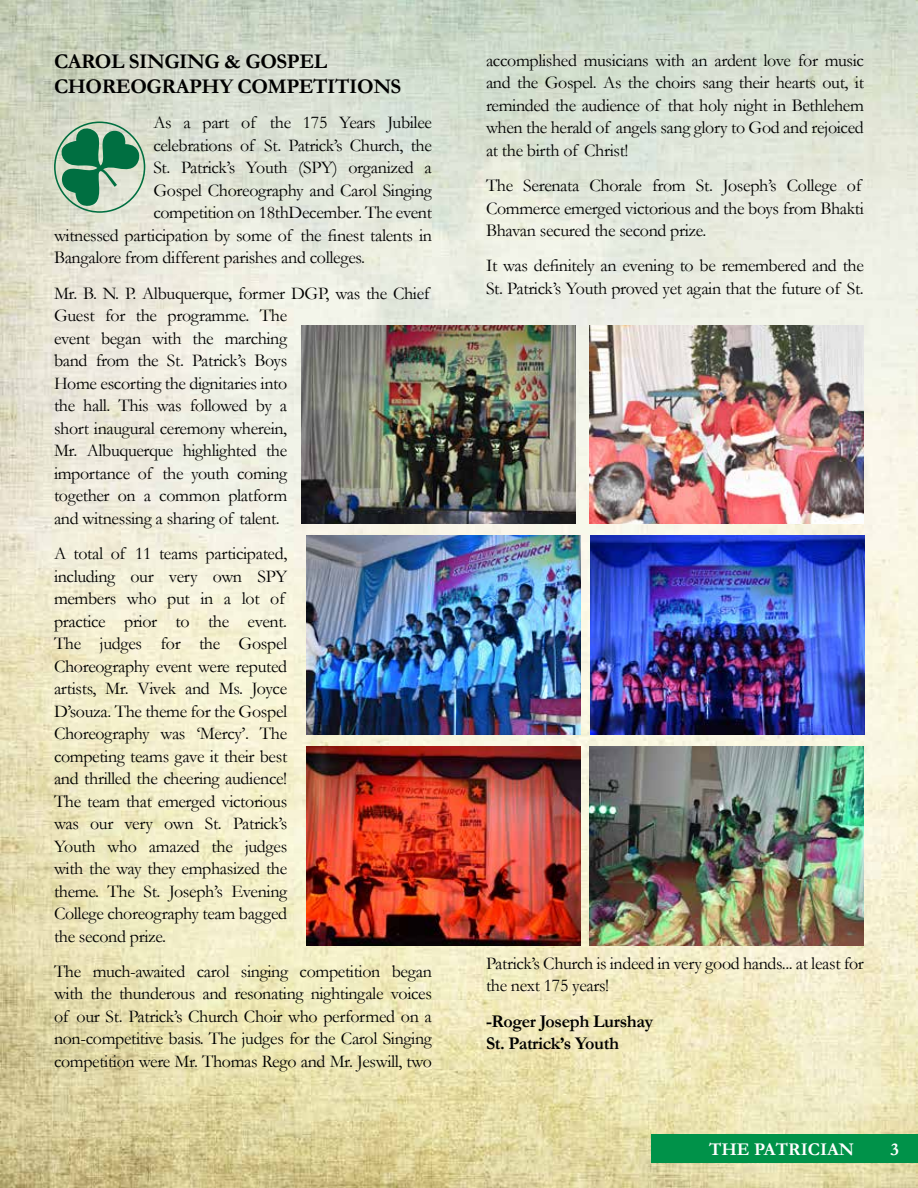
<style>
.page{position:relative;width:918px;height:1188px;background:#fff}
.page>*{position:absolute;margin:0;border:0;box-sizing:border-box;transform-origin:0 0}
.t1{font:700 21px/25.5px "Garamond";letter-spacing:-.02em;color:#000}
.t2{font:18px/22.5px "Garamond";letter-spacing:-.02em;color:#000}
.t3{font:700 18px/22.5px "Garamond";letter-spacing:-.02em;color:#000}
.t4{font:700 18px "Garamond";color:#fff}
</style>
<div class="page">
<img style="left:0;top:0;width:918px;height:1188px">
<img style="left:302px;top:325px;width:274px;height:199px">
<img style="left:590px;top:747px;width:274px;height:198px">
<img style="left:306px;top:747px;width:274px;height:198px">
<img style="left:590px;top:536px;width:274px;height:198px">
<img style="left:306px;top:536px;width:275px;height:198px">
<img style="left:590px;top:325px;width:274px;height:199px">
<div style="left:652px;top:1134px;width:266px;height:29px;background:#009249"></div>
<svg style="left:54px;top:122px;width:91px;height:91px;background:#79ac8e"></svg>
<p class="t1" style="left:54px;top:48px;width:349px">CAROL SINGING &amp; GOSPEL<br>CHOREOGRAPHY COMPETITIONS</p>
<p class="t2" style="left:153px;top:111px;width:280px">As a part of the 175 Years Jubilee</p>
<p class="t2" style="left:153px;top:134px;width:280px">celebrations of St. Patrick’s Church, the</p>
<p class="t2" style="left:153px;top:156px;width:280px">St. Patrick’s Youth (SPY) organized a</p>
<p class="t2" style="left:153px;top:179px;width:280px">Gospel Choreography and Carol Singing</p>
<p class="t2" style="left:153px;top:201px;width:280px">competition on 18thDecember. The event</p>
<p class="t2" style="left:54px;top:224px;width:379px">witnessed participation by some of the finest talents in</p>
<p class="t2" style="left:54px;top:246px;width:313px">Bangalore from different parishes and colleges.</p>
<p class="t2" style="left:54px;top:281px;width:377px">Mr. B. N. P. Albuquerque, former DGP, was the Chief Guest for the programme. The<br>event began with the marching<br>band from the St. Patrick’s Boys<br>Home escorting the dignitaries into<br>the hall. This was followed by a<br>short inaugural ceremony wherein,<br>Mr. Albuquerque highlighted the<br>importance of the youth coming<br>together on a common platform<br>and witnessing a sharing of talent.</p>
<p class="t2" style="left:54px;top:542px;width:235px">A total of 11 teams participated, including our very own SPY members who put in a lot of practice prior to the event.<br>The judges for the Gospel<br>Choreography event were reputed artists, Mr. Vivek and Ms. Joyce<br>D’souza. The theme for the Gospel<br>Choreography was ‘Mercy’. The competing teams gave it their best and thrilled the cheering audience!<br>The team that emerged victorious was our very own St. Patrick’s<br>Youth who amazed the judges with the way they emphasized the theme. The St. Joseph’s Evening<br>College choreography team bagged the second prize.</p>
<p class="t2" style="left:54px;top:959px;width:379px;text-align:justify">The much-awaited carol singing competition began with the thunderous and resonating nightingale voices of our St. Patrick’s Church Choir who performed on a non-competitive basis. The judges for the Carol Singing competition were Mr. Thomas Rego and Mr. Jeswill, two</p>
<p class="t2" style="left:486px;top:48px;width:380px;text-align:justify">accomplished musicians with an ardent love for music and the Gospel. As the choirs sang their hearts out, it reminded the audience of that holy night in Bethlehem when the herald of angels sang glory to God and rejoiced at the birth of Christ!</p>
<p class="t2" style="left:486px;top:174px;width:379px">The Serenata Chorale from St. Joseph’s College of<br>Commerce emerged victorious and the boys from Bhakti<br>Bhavan secured the second prize.</p>
<p class="t2" style="left:486px;top:254px;width:379px">It was definitely an evening to be remembered and the<br>St. Patrick’s Youth proved yet again that the future of St.</p>
<p class="t2" style="left:486px;top:951px;width:379px">Patrick’s Church is indeed in very good hands... at least for the next 175 years!</p>
<p class="t3" style="left:486px;top:1010px;width:169px">-Roger Joseph Lurshay<br>St. Patrick’s Youth</p>
<p class="t4" style="left:709px;top:1137px;width:147px">THE PATRICIAN</p>
<p class="t4" style="left:891px;top:1137px;width:10px">3</p>
</div>
